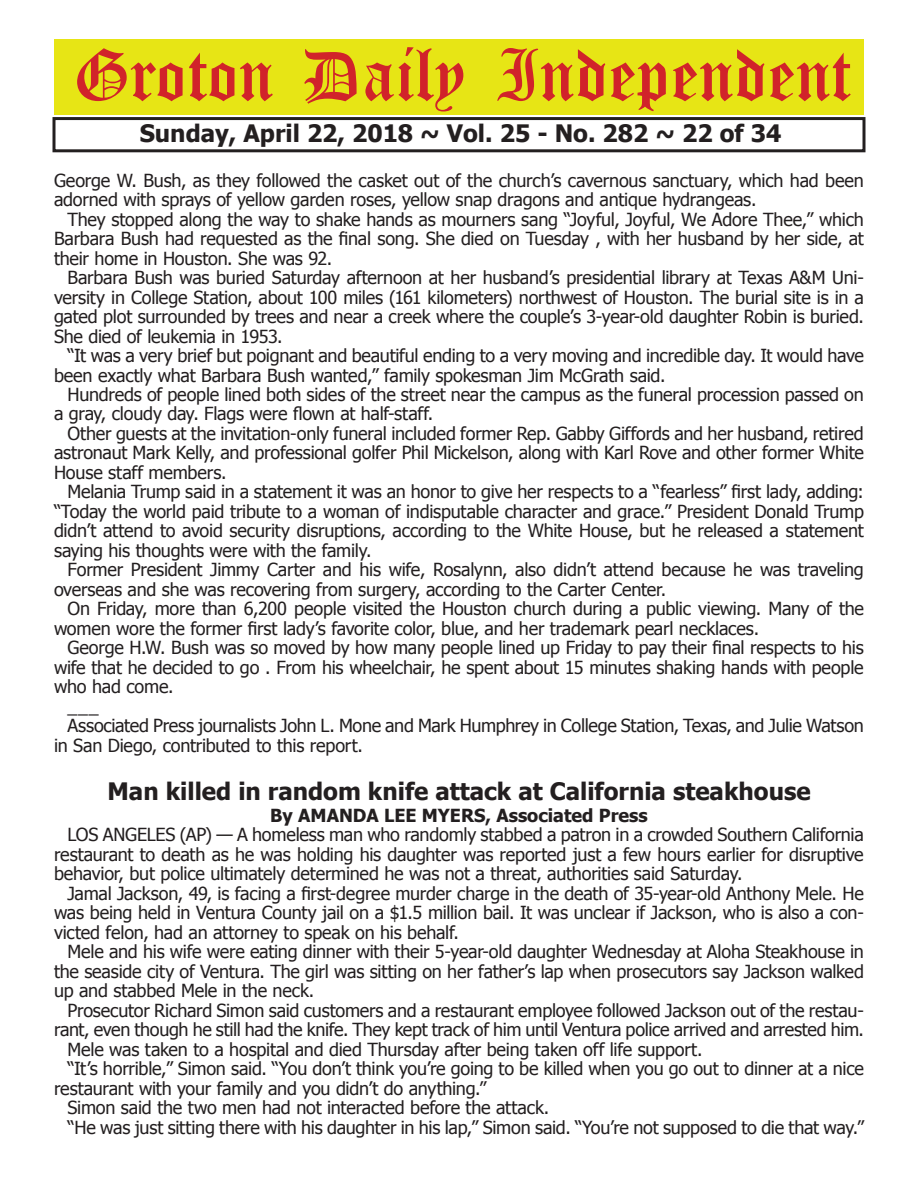
<style>
.page{position:relative;width:918px;height:1188px;background:#fff}
.page>*{position:absolute;margin:0;border:0;box-sizing:border-box;transform-origin:0 0}
.t1{font:54px "Old English Five";color:#d1232a}
.t2{font:700 24px "Tahoma";color:#231f20}
.t3{font:18px/19.5px "Tahoma";letter-spacing:-.015em;color:#231f20;text-align:justify}
.t4{font:700 18px "Tahoma";color:#231f20}
</style>
<div class="page">
<div style="left:52px;top:117px;width:814px;height:35px;border:3px solid #231f20"></div>
<div style="left:54px;top:40px;width:810px;height:75px;background:#e7e515"></div>
<h1 class="t1" style="left:73px;top:50px;width:779px">Groton Daily Independent</h1>
<h2 class="t2" style="left:140px;top:116px;width:643px">Sunday, April 22, 2018 ~ Vol. 25 - No. 282 ~ 22 of 34</h2>
<p class="t3" style="left:54px;top:169px;width:811px">George W. Bush, as they followed the casket out of the church’s cavernous sanctuary, which had been adorned with sprays of yellow garden roses, yellow snap dragons and antique hydrangeas.</p>
<p class="t3" style="left:54px;top:208px;width:811px;text-indent:14px">They stopped along the way to shake hands as mourners sang “Joyful, Joyful, We Adore Thee,” which Barbara Bush had requested as the final song. She died on Tuesday , with her husband by her side, at their home in Houston. She was 92.</p>
<p class="t3" style="left:54px;top:267px;width:812px;text-indent:14px">Barbara Bush was buried Saturday afternoon at her husband’s presidential library at Texas A&amp;M Uni&shy;versity in College Station, about 100 miles (161 kilometers) northwest of Houston. The burial site is in a gated plot surrounded by trees and near a creek where the couple’s 3-year-old daughter Robin is buried.<br>She died of leukemia in 1953.</p>
<p class="t3" style="left:54px;top:345px;width:811px;text-indent:14px">“It was a very brief but poignant and beautiful ending to a very moving and incredible day. It would have been exactly what Barbara Bush wanted,” family spokesman Jim McGrath said.</p>
<p class="t3" style="left:54px;top:384px;width:811px;text-indent:14px">Hundreds of people lined both sides of the street near the campus as the funeral procession passed on a gray, cloudy day. Flags were flown at half-staff.</p>
<p class="t3" style="left:54px;top:423px;width:811px;text-indent:14px">Other guests at the invitation-only funeral included former Rep. Gabby Giffords and her husband, retired astronaut Mark Kelly, and professional golfer Phil Mickelson, along with Karl Rove and other former White House staff members.</p>
<p class="t3" style="left:54px;top:481px;width:812px;text-indent:14px">Melania Trump said in a statement it was an honor to give her respects to a “fearless” first lady, adding: “Today the world paid tribute to a woman of indisputable character and grace.” President Donald Trump didn’t attend to avoid security disruptions, according to the White House, but he released a statement saying his thoughts were with the family.</p>
<p class="t3" style="left:54px;top:559px;width:811px;text-indent:14px">Former President Jimmy Carter and his wife, Rosalynn, also didn’t attend because he was traveling overseas and she was recovering from surgery, according to the Carter Center.</p>
<p class="t3" style="left:54px;top:598px;width:812px;text-indent:14px">On Friday, more than 6,200 people visited the Houston church during a public viewing. Many of the women wore the former first lady’s favorite color, blue, and her trademark pearl necklaces.</p>
<p class="t3" style="left:68px;top:637px;width:798px">George H.W. Bush was so moved by how many people lined up Friday to pay their final respects to his</p>
<p class="t3" style="left:54px;top:657px;width:811px">wife that he decided to go . From his wheelchair, he spent about 15 minutes shaking hands with people</p>
<p class="t3" style="left:54px;top:676px;width:121px">who had come.</p>
<p class="t3" style="left:68px;top:696px;width:33px">___</p>
<p class="t3" style="left:68px;top:715px;width:798px">Associated Press journalists John L. Mone and Mark Humphrey in College Station, Texas, and Julie Watson</p>
<p class="t3" style="left:54px;top:735px;width:311px">in San Diego, contributed to this report.</p>
<h2 class="t2" style="left:108px;top:775px;width:705px">Man killed in random knife attack at California steakhouse</h2>
<p class="t4" style="left:270px;top:803px;width:379px">By AMANDA LEE MYERS, Associated Press</p>
<p class="t3" style="left:54px;top:824px;width:811px;text-indent:14px">LOS ANGELES (AP) — A homeless man who randomly stabbed a patron in a crowded Southern California restaurant to death as he was holding his daughter was reported just a few hours earlier for disruptive behavior, but police ultimately determined he was not a threat, authorities said Saturday.</p>
<p class="t3" style="left:54px;top:883px;width:812px;text-indent:14px">Jamal Jackson, 49, is facing a first-degree murder charge in the death of 35-year-old Anthony Mele. He was being held in Ventura County jail on a $1.5 million bail. It was unclear if Jackson, who is also a con&shy;victed felon, had an attorney to speak on his behalf.</p>
<p class="t3" style="left:54px;top:941px;width:811px;text-indent:14px">Mele and his wife were eating dinner with their 5-year-old daughter Wednesday at Aloha Steakhouse in the seaside city of Ventura. The girl was sitting on her father’s lap when prosecutors say Jackson walked up and stabbed Mele in the neck.</p>
<p class="t3" style="left:68px;top:1000px;width:798px">Prosecutor Richard Simon said customers and a restaurant employee followed Jackson out of the restau-</p>
<p class="t3" style="left:54px;top:1019px;width:812px">rant, even though he still had the knife. They kept track of him until Ventura police arrived and arrested him.</p>
<p class="t3" style="left:68px;top:1039px;width:637px">Mele was taken to a hospital and died Thursday after being taken off life support.</p>
<p class="t3" style="left:68px;top:1058px;width:798px">“It’s horrible,” Simon said. “You don’t think you’re going to be killed when you go out to dinner at a nice</p>
<p class="t3" style="left:54px;top:1078px;width:434px">restaurant with your family and you didn’t do anything.”</p>
<p class="t3" style="left:68px;top:1097px;width:483px">Simon said the two men had not interacted before the attack.</p>
<p class="t3" style="left:68px;top:1117px;width:798px">“He was just sitting there with his daughter in his lap,” Simon said. “You’re not supposed to die that way.”</p>
</div>
